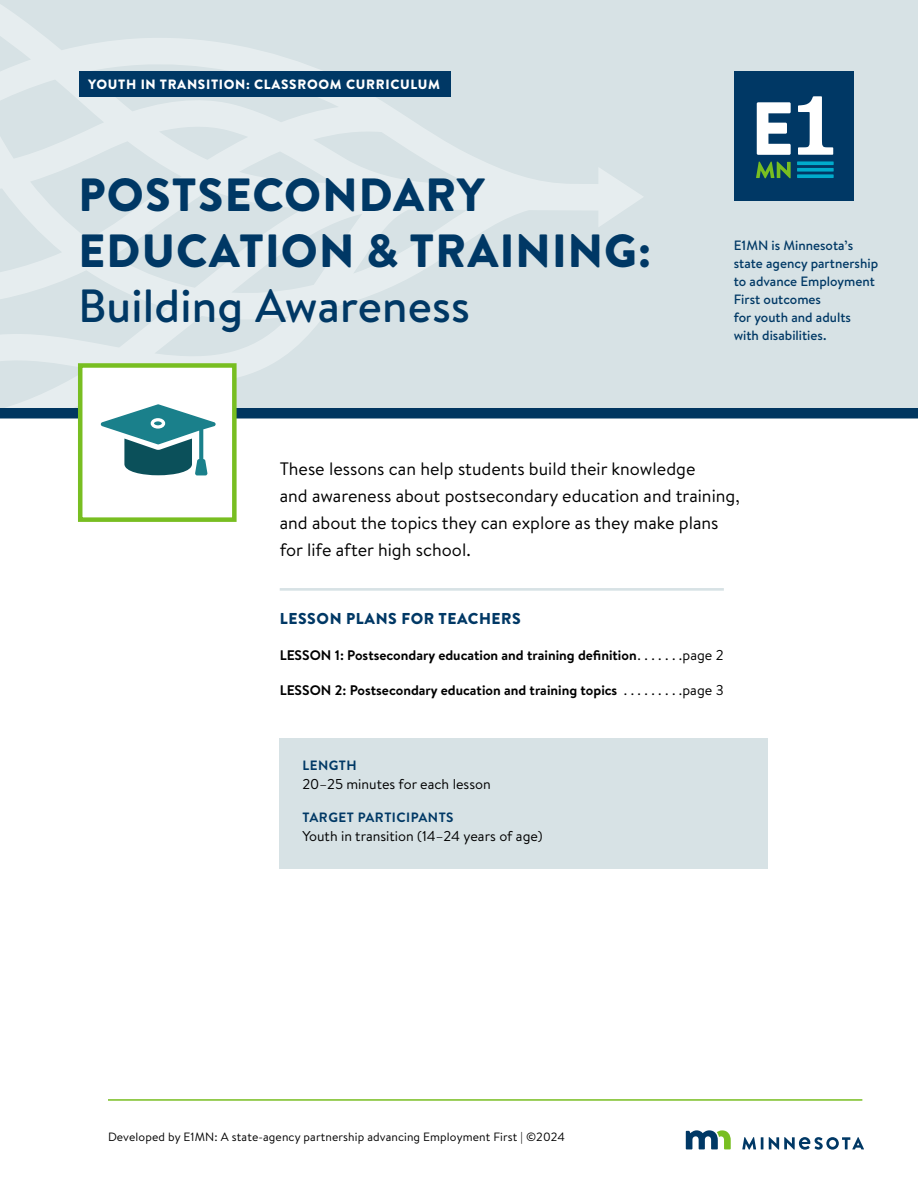
<style>
.page{position:relative;width:918px;height:1188px;background:#fff}
.page>*{position:absolute;margin:0;border:0;box-sizing:border-box;transform-origin:0 0}
.Title_Header__H1{font:900 46.5px/55.5px "Brandon Text";letter-spacing:.025em;color:#003865}
.Title_Header__H1-2{font:500 46.5px "Brandon Text";letter-spacing:.005em;color:#003865}
.Cover_page_intro_body__P{font:18px/27px "Brandon Text";color:#000}
.Cover_subhead_all_caps_H2{font:900 15.75px "Brandon Text";letter-spacing:.035em;color:#003865}
.NEW_Body_style__P{font:14.25px "Brandon Text";color:#000}
.TOC_body__P{font:700 13.8px "Brandon Text";color:#000}
.E1MN_masthead_box___P{font:500 13.5px/18px "Brandon Text";color:#003865}
.Page_label_ALL_CAPS__P{font:900 13.5px "Brandon Text";letter-spacing:.05em;color:#fff}
.Cover_page_blue_box_titles__H3{font:700 13.5px "Brandon Text";letter-spacing:.035em;color:#003865}
.Footer__P{font:12px "Brandon Text";letter-spacing:.01em;color:#000}
.s1{font-weight:400;font-size:14.25px}
</style>
<div class="page">
<div style="left:280px;top:738px;width:488px;height:130px;background:#d7e2e5"></div>
<div style="left:0;top:0;width:918px;height:415px;background:#d7e2e5"></div>
<svg style="left:0;top:4px;width:643px;height:404px"></svg>
<div style="left:79px;top:71px;width:371px;height:26px;background:#003865"></div>
<div style="left:0;top:408px;width:918px;height:10px;background:#003660"></div>
<hr style="left:108px;top:1099px;width:754px;height:2px;background:#78be21">
<div style="left:80px;top:365px;width:154px;height:155px;background:#fff"></div>
<svg style="left:101px;top:404px;width:115px;height:71px"></svg>
<div style="left:78px;top:363px;width:159px;height:159px;border:4px solid #78be21"></div>
<hr style="left:280px;top:588px;width:444px;height:3px;background:#d7e2e5">
<svg style="left:686px;top:1130px;width:45px;height:19px"></svg>
<svg style="left:742px;top:1137px;width:21px;height:13px"></svg>
<svg style="left:769px;top:1137px;width:95px;height:13px"></svg>
<div style="left:735px;top:71px;width:119px;height:130px;background:#003865"></div>
<svg style="left:757px;top:102px;width:34px;height:53px"></svg>
<svg style="left:756px;top:162px;width:35px;height:16px"></svg>
<svg style="left:797px;top:161px;width:37px;height:4px"></svg>
<svg style="left:797px;top:168px;width:37px;height:4px"></svg>
<svg style="left:797px;top:174px;width:37px;height:4px"></svg>
<svg style="left:798px;top:96px;width:35px;height:59px"></svg>
<p class="Page_label_ALL_CAPS__P" style="left:88px;top:74px;width:353px">YOUTH IN TRANSITION: CLASSROOM CURRICULUM</p>
<h1 class="Title_Header__H1" style="left:79px;top:167px;width:574px">POSTSECONDARY<br>EDUCATION &amp; TRAINING:</h1>
<h1 class="Title_Header__H1-2" style="left:78px;top:274px;width:393px">Building Awareness</h1>
<p class="E1MN_masthead_box___P" style="left:734px;top:236px;width:146px">E1MN is Minnesota’s state agency partnership to advance Employment<br>First outcomes<br>for youth and adults with disabilities.</p>
<p class="Cover_page_intro_body__P" style="left:280px;top:455px;width:461px">These lessons can help students build their knowledge<br>and awareness about postsecondary education and training, and about the topics they can explore as they make plans for life after high school.</p>
<h2 class="Cover_subhead_all_caps_H2" style="left:280px;top:607px;width:243px">LESSON PLANS FOR TEACHERS</h2>
<p class="TOC_body__P" style="left:280px;top:645px;width:446px">LESSON 1: Postsecondary education and training definition <span class="s1">. . . . . . page 2</span></p>
<p class="TOC_body__P" style="left:280px;top:681px;width:446px">LESSON 2: Postsecondary education and training topics <span class="s1">. . . . . . . . page 3</span></p>
<h3 class="Cover_page_blue_box_titles__H3" style="left:302px;top:756px;width:56px">LENGTH</h3>
<p class="NEW_Body_style__P" style="left:302px;top:774px;width:190px">20–25 minutes for each lesson</p>
<h3 class="Cover_page_blue_box_titles__H3" style="left:302px;top:808px;width:153px">TARGET PARTICIPANTS</h3>
<p class="NEW_Body_style__P" style="left:302px;top:826px;width:242px">Youth in transition (14–24 years of age)</p>
<p class="Footer__P" style="left:108px;top:1129px;width:458px">Developed by E1MN: A state-agency partnership advancing Employment First | ©2024</p>
</div>
